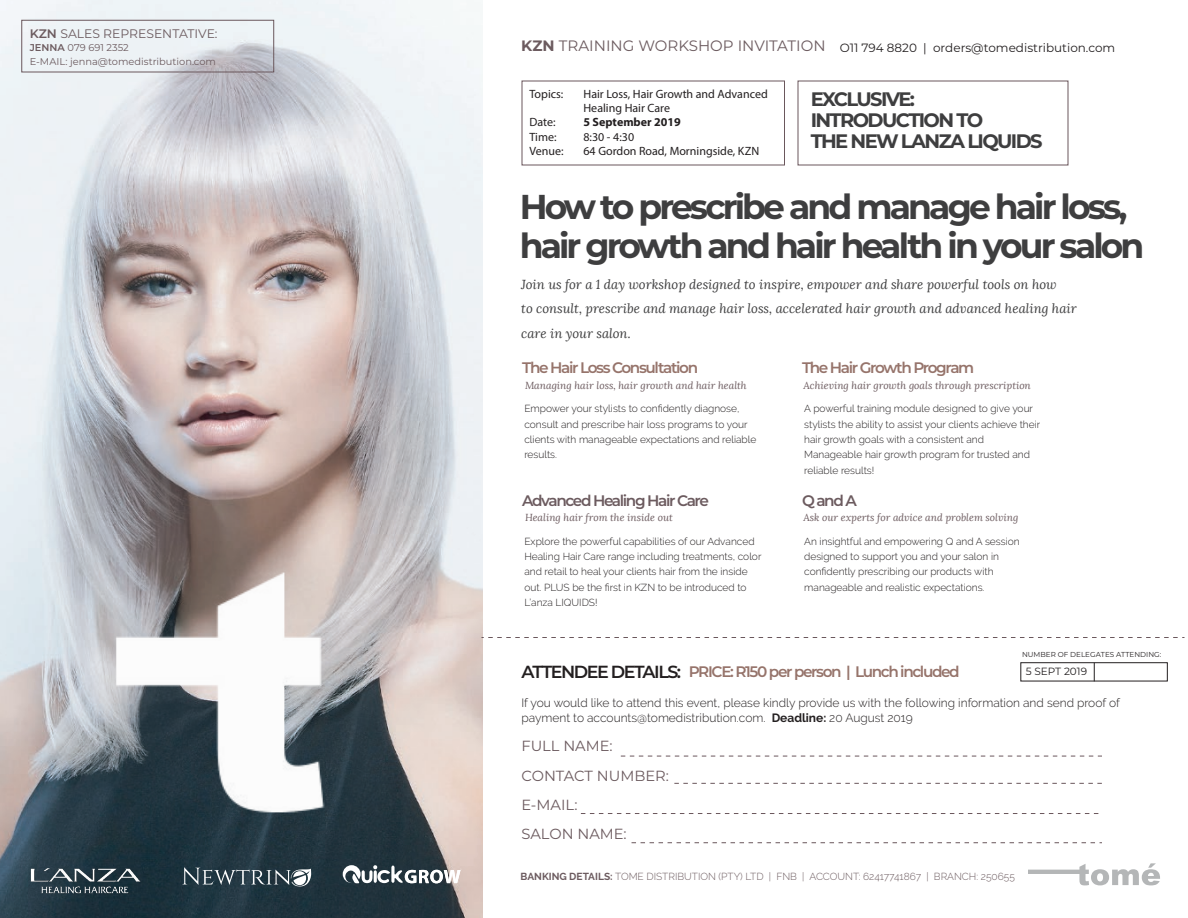
<style>
.page{position:relative;width:1188px;height:918px;background:#fff}
.page>*{position:absolute;margin:0;border:0;box-sizing:border-box;transform-origin:0 0}
.t1{font:700 34.5px/38.4px "Montserrat";letter-spacing:-.085em;color:#3e3e3f}
.t2{font:700 19.5px/21px "Montserrat";letter-spacing:-.085em;color:#3e3e3f}
.t3{font:600 15.3px "Montserrat";letter-spacing:-.09em;color:#96746b}
.t4{font:600 15.3px "Montserrat";letter-spacing:-.09em;color:#6c5b5f}
.t5{font:15px "Montserrat";color:#6c5b5f}
.t6{font:14.7px/29.2px "Montserrat";color:#6c5b5f}
.t7{font:italic 13.05px/24.6px "Lora";color:#3e3e3f}
.t8{font:12.3px "Montserrat";color:#6c5b5f}
.t9{font:300 12px/14.9px "Raleway";color:#231f20}
.t10{font:12px/14.4px "Myriad Pro";color:#231f20}
.t11{font:12px "Montserrat";color:#231f20}
.t12{font:700 12px "Myriad Pro";color:#231f20}
.t13{font:10.5px "Montserrat";color:#231f20}
.t14{font:300 10.2px/15.3px "Raleway";color:#231f20}
.t15{font:italic 10.2px "Lora";color:#6c5b5f}
.t16{font:300 10.2px "Raleway";color:#6c5b5f}
.t17{font:9.9px/13.5px "Montserrat";color:#6c5b5f}
.t18{font:7.2px "Montserrat";color:#231f20}
.s1{font-weight:600}
.s2{font-weight:700}
.s3{font-size:17.55px;color:#231f20}
</style>
<div class="page">
<img style="left:0;top:0;width:483px;height:918px">
<img style="left:94px;top:547px;width:335px;height:288px">
<svg style="left:482px;top:637px;width:703px;height:1px"></svg>
<svg style="left:621px;top:756px;width:481px;height:1px"></svg>
<svg style="left:674px;top:783px;width:428px;height:1px"></svg>
<svg style="left:581px;top:813px;width:518px;height:1px"></svg>
<svg style="left:632px;top:842px;width:470px;height:1px"></svg>
<svg style="left:1028px;top:863px;width:132px;height:22px"></svg>
<div style="left:1020px;top:662px;width:148px;height:19px;border:1px solid #231f20"></div>
<svg style="left:1094px;top:663px;width:1px;height:18px"></svg>
<img style="left:22px;top:861px;width:127px;height:39px">
<svg style="left:182px;top:867px;width:129px;height:20px;background:#506169"></svg>
<svg style="left:343px;top:865px;width:119px;height:18px"></svg>
<div style="left:21px;top:20px;width:253px;height:52px;border:1px solid #6a575c"></div>
<p class="t8" style="left:30px;top:25px;width:189px"><span class="s1">KZN</span> SALES REPRESENTATIVE:</p>
<p class="t17" style="left:30px;top:40px;width:188px"><span class="s1">JENNA</span> 079 691 2352<br>E-MAIL: jenna@tomedistribution.com</p>
<h3 class="t5" style="left:521px;top:35px;width:306px"><span class="s2">KZN</span> TRAINING WORKSHOP INVITATION</h3>
<p class="t11" style="left:840px;top:39px;width:277px">O11 794 8820 | orders@tomedistribution.com</p>
<h2 class="t2" style="left:811px;top:88px;width:233px">EXCLUSIVE:<br>INTRODUCTION TO<br>THE NEW LANZA LIQUIDS</h2>
<p class="t10" style="left:530px;top:86px;width:35px">Topics:</p>
<p class="t10" style="left:584px;top:86px;width:186px">Hair Loss, Hair Growth and Advanced<br>Healing Hair Care</p>
<p class="t10" style="left:530px;top:115px;width:28px">Date:</p>
<p class="t12" style="left:584px;top:114px;width:99px">5 September 2019</p>
<p class="t10" style="left:530px;top:129px;width:29px">Time:</p>
<p class="t10" style="left:584px;top:129px;width:52px">8:30 - 4:30</p>
<p class="t10" style="left:530px;top:144px;width:36px">Venue:</p>
<p class="t10" style="left:584px;top:144px;width:177px">64 Gordon Road, Morningside, KZN</p>
<h1 class="t1" style="left:520px;top:186px;width:626px">How to prescribe and manage hair loss, hair growth and hair health in your salon</h1>
<p class="t7" style="left:521px;top:272px;width:557px">Join us for a 1 day workshop designed to inspire, empower and share powerful tools on how<br>to consult, prescribe and manage hair loss, accelerated hair growth and advanced healing hair care in your salon.</p>
<h3 class="t3" style="left:522px;top:357px;width:177px">The Hair Loss Consultation</h3>
<p class="t14" style="left:524px;top:401px;width:234px">Empower your stylists to confidently diagnose, consult and prescribe hair loss programs to your clients with manageable expectations and reliable results.</p>
<h3 class="t3" style="left:802px;top:357px;width:174px">The Hair Growth Program</h3>
<p class="t14" style="left:804px;top:401px;width:238px">A powerful training module designed to give your stylists the ability to assist your clients achieve their hair growth goals with a consistent and Manageable hair growth program for trusted and reliable results!</p>
<p class="t15" style="left:525px;top:379px;width:223px">Managing hair loss, hair growth and hair health</p>
<p class="t15" style="left:804px;top:379px;width:229px">Achieving hair growth goals through prescription</p>
<h3 class="t4" style="left:522px;top:489px;width:188px">Advanced Healing Hair Care</h3>
<p class="t14" style="left:524px;top:533px;width:239px">Explore the powerful capabilities of our Advanced Healing Hair Care range including treatments, color and retail to heal your clients hair from the inside out. PLUS be the first in KZN to be introduced to L’anza LIQUIDS!</p>
<h3 class="t4" style="left:802px;top:489px;width:56px">Q and A</h3>
<p class="t14" style="left:804px;top:533px;width:217px">An insightful and empowering Q and A session designed to support you and your salon in confidently prescribing our products with manageable and realistic expectations.</p>
<p class="t15" style="left:525px;top:512px;width:149px">Healing hair from the inside out</p>
<p class="t15" style="left:804px;top:512px;width:216px">Ask our experts for advice and problem solving</p>
<p class="t18" style="left:1022px;top:649px;width:141px">NUMBER OF DELEGATES ATTENDING:</p>
<p class="t13" style="left:1026px;top:664px;width:63px">5 SEPT 2019</p>
<h3 class="t3" style="left:521px;top:661px;width:440px"><span class="s3">ATTENDEE DETAILS:</span> PRICE: R150 per person | Lunch included</h3>
<p class="t9" style="left:521px;top:696px;width:600px">If you would like to attend this event, please kindly provide us with the following information and send proof of payment to accounts@tomedistribution.com. <span class="s2">Deadline:</span> 20 August 2019</p>
<h3 class="t6" style="left:521px;top:731px;width:149px">FULL NAME:<br>CONTACT NUMBER:<br>E-MAIL:<br>SALON NAME:</h3>
<p class="t16" style="left:521px;top:871px;width:496px"><span class="s2">BANKING DETAILS:</span> TOME DISTRIBUTION (PTY) LTD | FNB | ACCOUNT: 62417741867 | BRANCH: 250655</p>
</div>
